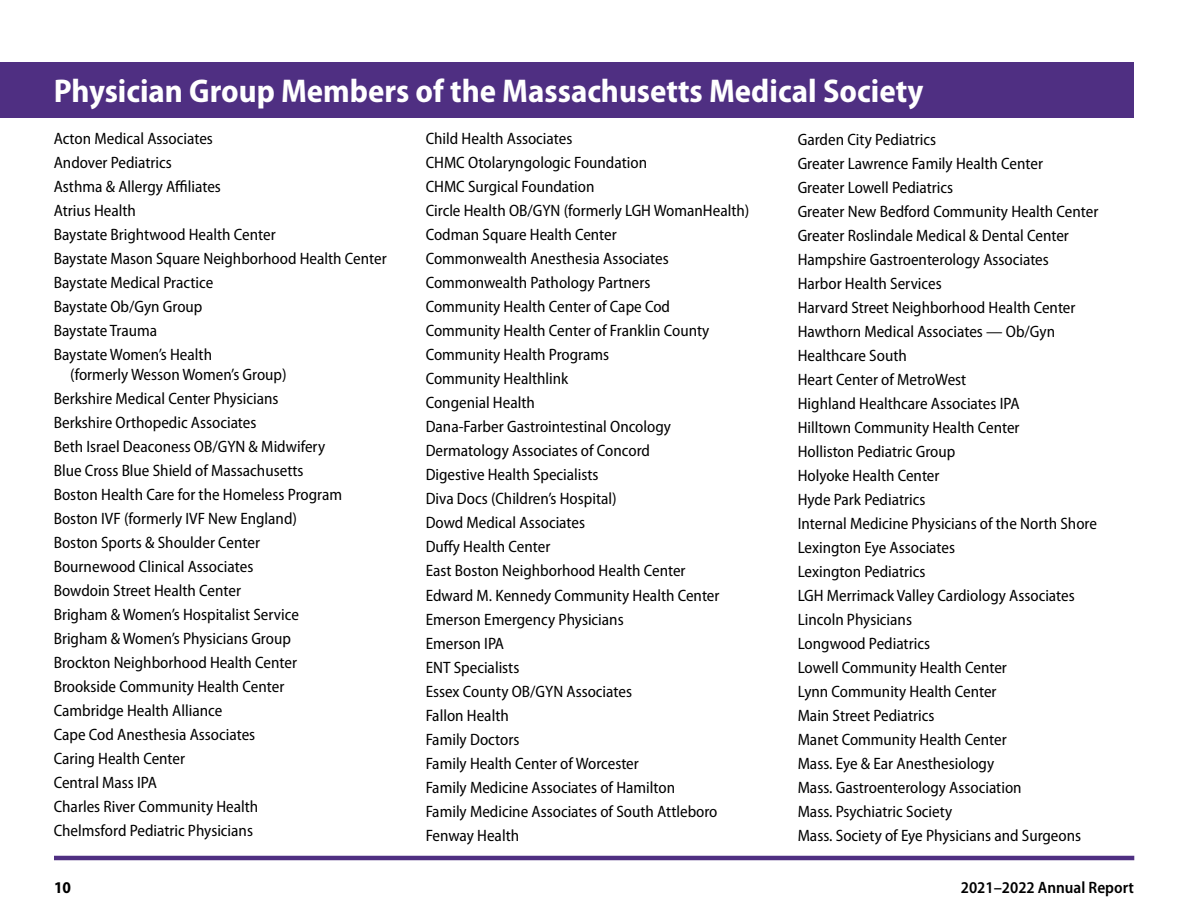
<style>
.page{position:relative;width:1188px;height:918px;background:#fff}
.page>*{position:absolute;margin:0;border:0;box-sizing:border-box;transform-origin:0 0}
.t1{font:700 semi-condensed 33px "Myriad Pro";color:#fff}
.t2{font:semi-condensed 16.5px/24px "Myriad Pro";color:#000}
.t3{font:600 semi-condensed 16.5px "Myriad Pro";color:#000}
.t4{font:700 semi-condensed 16.5px "Myriad Pro";color:#000}
</style>
<div class="page">
<hr style="left:54px;top:856px;width:1080px;height:4px;background:#4f2f82">
<div style="left:0;top:62px;width:1134px;height:56px;background:#4f2f82"></div>
<h1 class="t1" style="left:54px;top:73px;width:871px">Physician Group Members of the Massachusetts Medical Society</h1>
<p class="t2" style="left:54px;top:127px;width:335px">Acton Medical Associates<br>Andover Pediatrics<br>Asthma &amp; Allergy Affiliates<br>Atrius Health<br>Baystate Brightwood Health Center<br>Baystate Mason Square Neighborhood Health Center<br>Baystate Medical Practice<br>Baystate Ob/Gyn Group<br>Baystate Trauma<br>Baystate Women’s Health</p>
<p class="t2" style="left:54px;top:363px;width:290px;text-indent:16px">(formerly Wesson Women’s Group)<br>Berkshire Medical Center Physicians<br>Berkshire Orthopedic Associates<br>Beth Israel Deaconess OB/GYN &amp; Midwifery Blue Cross Blue Shield of Massachusetts Boston Health Care for the Homeless Program Boston IVF (formerly IVF New England)<br>Boston Sports &amp; Shoulder Center Bournewood Clinical Associates<br>Bowdoin Street Health Center<br>Brigham &amp; Women’s Hospitalist Service Brigham &amp; Women’s Physicians Group Brockton Neighborhood Health Center Brookside Community Health Center Cambridge Health Alliance<br>Cape Cod Anesthesia Associates<br>Caring Health Center<br>Central Mass IPA<br>Charles River Community Health<br>Chelmsford Pediatric Physicians</p>
<p class="t2" style="left:426px;top:127px;width:325px">Child Health Associates<br>CHMC Otolaryngologic Foundation<br>CHMC Surgical Foundation<br>Circle Health OB/GYN (formerly LGH WomanHealth)<br>Codman Square Health Center<br>Commonwealth Anesthesia Associates<br>Commonwealth Pathology Partners<br>Community Health Center of Cape Cod<br>Community Health Center of Franklin County<br>Community Health Programs<br>Community Healthlink<br>Congenial Health<br>Dana-Farber Gastrointestinal Oncology<br>Dermatology Associates of Concord<br>Digestive Health Specialists<br>Diva Docs (Children’s Hospital)<br>Dowd Medical Associates<br>Duffy Health Center<br>East Boston Neighborhood Health Center<br>Edward M. Kennedy Community Health Center<br>Emerson Emergency Physicians<br>Emerson IPA<br>ENT Specialists<br>Essex County OB/GYN Associates<br>Fallon Health<br>Family Doctors<br>Family Health Center of Worcester<br>Family Medicine Associates of Hamilton<br>Family Medicine Associates of South Attleboro<br>Fenway Health</p>
<p class="t2" style="left:798px;top:127px;width:302px">Garden City Pediatrics<br>Greater Lawrence Family Health Center<br>Greater Lowell Pediatrics<br>Greater New Bedford Community Health Center<br>Greater Roslindale Medical &amp; Dental Center<br>Hampshire Gastroenterology Associates<br>Harbor Health Services<br>Harvard Street Neighborhood Health Center<br>Hawthorn Medical Associates — Ob/Gyn<br>Healthcare South<br>Heart Center of MetroWest<br>Highland Healthcare Associates IPA<br>Hilltown Community Health Center<br>Holliston Pediatric Group<br>Holyoke Health Center<br>Hyde Park Pediatrics<br>Internal Medicine Physicians of the North Shore<br>Lexington Eye Associates<br>Lexington Pediatrics<br>LGH Merrimack Valley Cardiology Associates<br>Lincoln Physicians<br>Longwood Pediatrics<br>Lowell Community Health Center<br>Lynn Community Health Center<br>Main Street Pediatrics<br>Manet Community Health Center<br>Mass. Eye &amp; Ear Anesthesiology<br>Mass. Gastroenterology Association<br>Mass. Psychiatric Society<br>Mass. Society of Eye Physicians and Surgeons</p>
<p class="t4" style="left:54px;top:878px;width:19px">10</p>
<p class="t3" style="left:961px;top:878px;width:175px">2021–2022 Annual Report</p>
</div>
